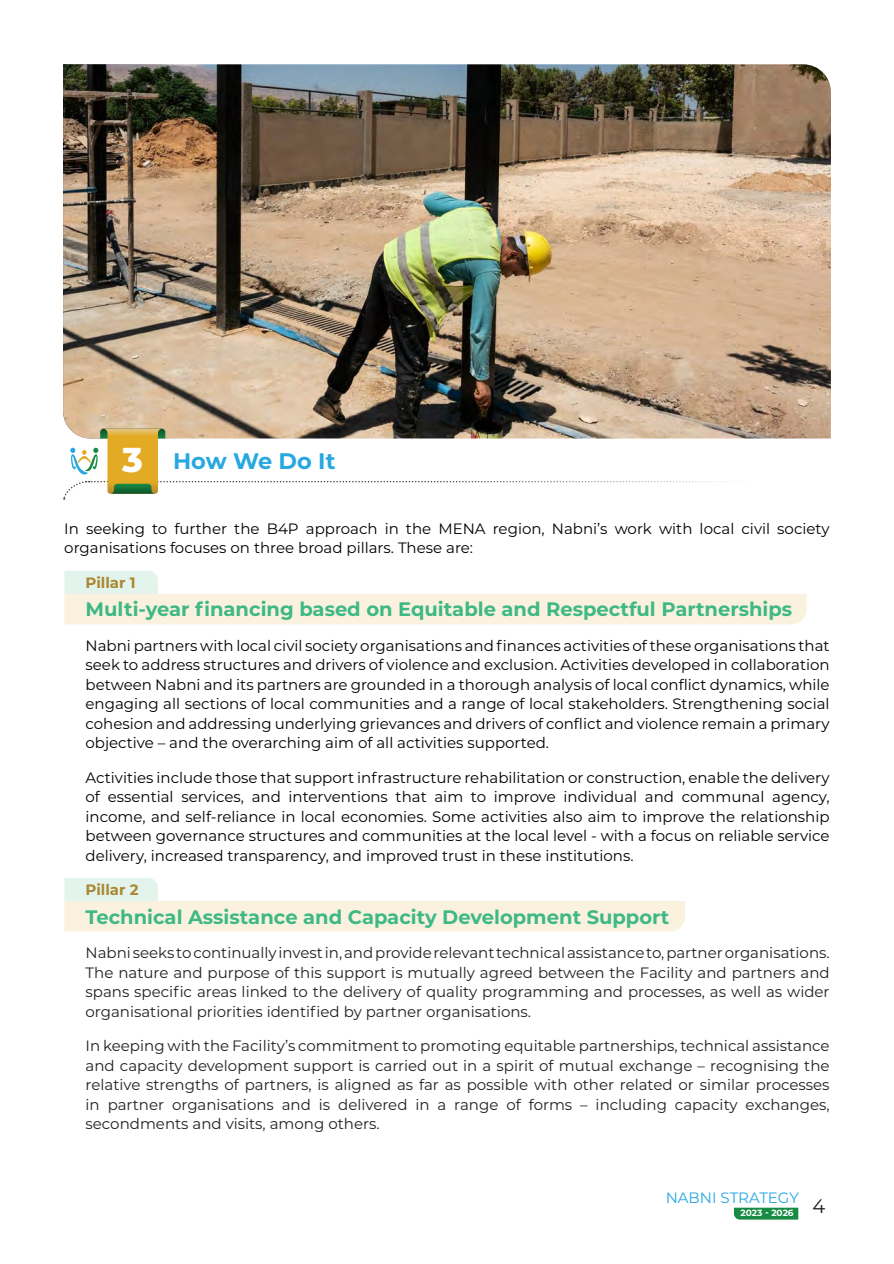
<style>
.page{position:relative;width:894px;height:1264px;background:#fff}
.page>*{position:absolute;margin:0;border:0;box-sizing:border-box;transform-origin:0 0}
.t1{font:800 34.5px "Montserrat";color:#fff}
.t2{font:700 22.5px "Montserrat";color:#27a8e0}
.t3{font:700 19.5px "Montserrat";color:#3eb885}
.t4{font:19.5px "Montserrat";color:#231f20}
.t5{font:15px/19.5px "Montserrat";color:#000;text-align:justify}
.t6{font:15px/19.5px "Montserrat";color:#231f20;text-align:justify}
.t7{font:700 15px "Montserrat";color:#ab8733}
.t8{font:15px "Montserrat";color:#27a8e0}
.t9{font:700 9px "Montserrat";color:#fff}
</style>
<div class="page">
<svg style="left:734px;top:1208px;width:64px;height:12px"></svg>
<svg style="left:64px;top:571px;width:743px;height:53px"></svg>
<svg style="left:64px;top:878px;width:621px;height:54px"></svg>
<img style="left:63px;top:64px;width:768px;height:374px">
<svg style="left:63px;top:428px;width:689px;height:72px"></svg>
<p class="t1" style="left:122px;top:434px;width:22px">3</p>
<p class="t2" style="left:173px;top:444px;width:164px">How We Do It</p>
<p class="t5" style="left:64px;top:518px;width:767px">In seeking to further the B4P approach in the MENA region, Nabni’s work with local civil society organisations focuses on three broad pillars. These are:</p>
<p class="t7" style="left:86px;top:572px;width:52px">Pillar 1</p>
<p class="t3" style="left:86px;top:595px;width:708px">Multi-year financing based on Equitable and Respectful Partnerships</p>
<p class="t5" style="left:86px;top:635px;width:746px">Nabni partners with local civil society organisations and finances activities of these organisations that seek to address structures and drivers of violence and exclusion. Activities developed in collaboration between Nabni and its partners are grounded in a thorough analysis of local conflict dynamics, while engaging all sections of local communities and a range of local stakeholders. Strengthening social cohesion and addressing underlying grievances and drivers of conflict and violence remain a primary objective – and the overarching aim of all activities supported.</p>
<p class="t5" style="left:86px;top:767px;width:746px">Activities include those that support infrastructure rehabilitation or construction, enable the delivery of essential services, and interventions that aim to improve individual and communal agency, income, and self-reliance in local economies. Some activities also aim to improve the relationship between governance structures and communities at the local level - with a focus on reliable service delivery, increased transparency, and improved trust in these institutions.</p>
<p class="t7" style="left:86px;top:879px;width:55px">Pillar 2</p>
<p class="t3" style="left:86px;top:903px;width:585px">Technical Assistance and Capacity Development Support</p>
<p class="t6" style="left:86px;top:943px;width:746px">Nabni seeks to continually invest in, and provide relevant technical assistance to, partner organisations.<br>The nature and purpose of this support is mutually agreed between the Facility and partners and spans specific areas linked to the delivery of quality programming and processes, as well as wider organisational priorities identified by partner organisations.</p>
<p class="t6" style="left:86px;top:1036px;width:746px">In keeping with the Facility’s commitment to promoting equitable partnerships, technical assistance and capacity development support is carried out in a spirit of mutual exchange – recognising the relative strengths of partners, is aligned as far as possible with other related or similar processes in partner organisations and is delivered in a range of forms – including capacity exchanges, secondments and visits, among others.</p>
<p class="t8" style="left:666px;top:1187px;width:135px">NABNI STRATEGY</p>
<p class="t9" style="left:741px;top:1207px;width:55px">2023 - 2026</p>
<h3 class="t4" style="left:812px;top:1193px;width:14px">4</h3>
</div>
